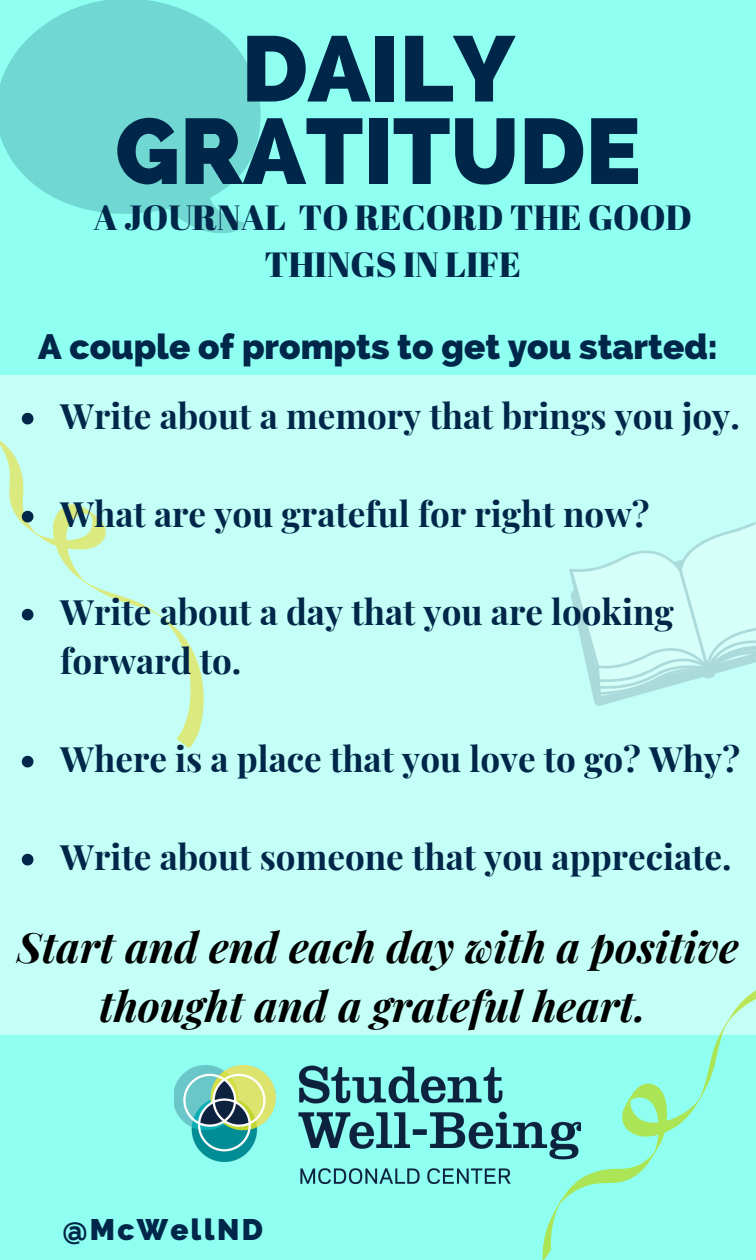
<style>
.page{position:relative;width:756px;height:1260px;background:#8efff1}
.page>*{position:absolute;margin:0;border:0;box-sizing:border-box;transform-origin:0 0}
.t1{font:800 92.75px/82.6px "Raleway";color:#002649;text-align:center}
.t2{font:italic 700 42px/58.4px "Playfair Display";color:#000;text-align:center}
.t3{font:700 35px/49px "Playfair Display";color:#002649}
.t4{font:35px/47.2px "Abril Fatface";color:#002649;text-align:center}
.t5{font:800 35px "Raleway";color:#002649}
.t6{font:800 29.75px "Raleway";letter-spacing:.08em;color:#002649}
</style>
<div class="page">
<svg style="left:0;top:0;width:261px;height:233px;fill:#70d7d2"></svg>
<div style="left:0;top:376px;width:756px;height:659px;background:#c3fff7"></div>
<svg style="left:22px;top:413px;width:11px;height:11px"></svg>
<svg style="left:22px;top:511px;width:11px;height:11px"></svg>
<svg style="left:22px;top:609px;width:11px;height:11px"></svg>
<svg style="left:22px;top:756px;width:11px;height:11px"></svg>
<svg style="left:22px;top:854px;width:11px;height:11px"></svg>
<svg style="left:501px;top:928px;width:255px;height:332px"></svg>
<img style="left:174px;top:1066px;width:407px;height:118px">
<p class="t1" style="left:115px;top:27px;width:527px">DAILY<br>GRATITUDE</p>
<p class="t4" style="left:94px;top:193px;width:600px">A JOURNAL TO RECORD THE GOOD<br>THINGS IN LIFE</p>
<p class="t5" style="left:38px;top:326px;width:681px">A couple of prompts to get you started:</p>
<p class="t3" style="left:60px;top:390px;width:681px">Write about a memory that brings you joy.</p>
<p class="t3" style="left:60px;top:488px;width:591px">What are you grateful for right now?</p>
<p class="t3" style="left:60px;top:586px;width:615px">Write about a day that you are looking forward to.</p>
<p class="t3" style="left:60px;top:733px;width:681px">Where is a place that you love to go? Why?</p>
<p class="t3" style="left:60px;top:831px;width:673px">Write about someone that you appreciate.</p>
<p class="t2" style="left:17px;top:917px;width:723px">Start and end each day with a positive thought and a grateful heart.</p>
<p class="t6" style="left:62px;top:1212px;width:202px">@McWellND</p>
</div>
